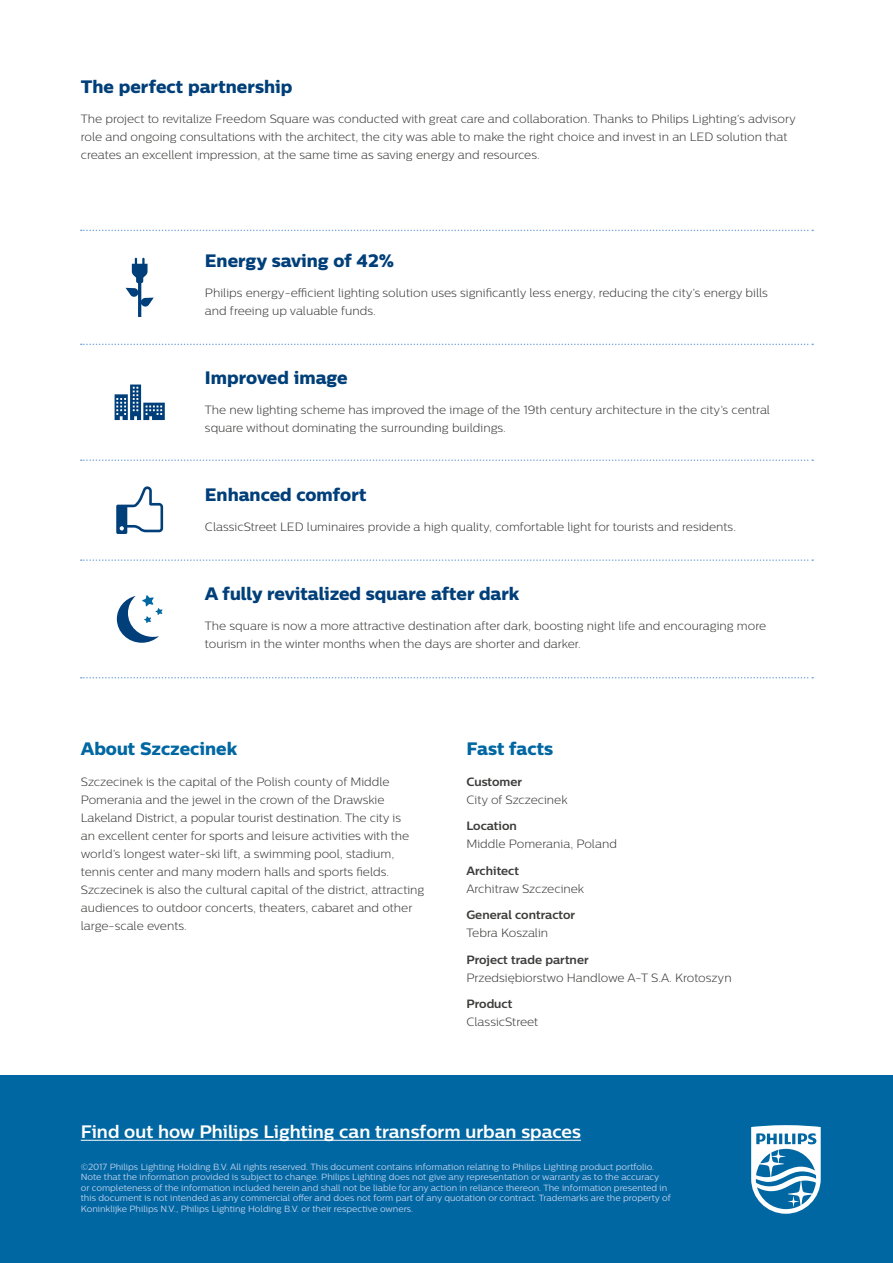
<style>
.page{position:relative;width:893px;height:1263px;background:#fff}
.page>*{position:absolute;margin:0;border:0;box-sizing:border-box;transform-origin:0 0}
.t1{font:18px "Centrale Sans X Bold";color:#003f79}
.t2{font:700 18px "Centrale Sans";color:#fff}
.t3{font:18px "Centrale Sans X Bold";color:#0067a2}
.t4{font:300 12px/18px "Centrale Sans";color:#3c3c3b}
.t5{font:700 12px "Centrale Sans";color:#3c3c3b}
.t6{font:9px/10.5px "Centrale Sans";color:#bccfec}
</style>
<div class="page">
<div style="left:0;top:1076px;width:893px;height:187px;background:#0067a2"></div>
<svg style="left:751px;top:1125px;width:70px;height:89px"></svg>
<svg style="left:117px;top:595px;width:46px;height:48px"></svg>
<svg style="left:115px;top:384px;width:50px;height:36px"></svg>
<svg style="left:126px;top:258px;width:28px;height:59px"></svg>
<svg style="left:116px;top:486px;width:47px;height:48px"></svg>
<hr style="left:81px;top:1140px;width:500px;height:1px;background:#fff">
<svg style="left:81px;top:230px;width:732px;height:1px"></svg>
<svg style="left:81px;top:344px;width:732px;height:1px"></svg>
<svg style="left:81px;top:459px;width:732px;height:2px"></svg>
<svg style="left:81px;top:559px;width:732px;height:2px"></svg>
<svg style="left:81px;top:677px;width:732px;height:1px"></svg>
<h1 class="t1" style="left:81px;top:75px;width:213px">The perfect partnership</h1>
<p class="t4" style="left:81px;top:110px;width:717px">The project to revitalize Freedom Square was conducted with great care and collaboration. Thanks to Philips Lighting’s advisory role and ongoing consultations with the architect, the city was able to make the right choice and invest in an LED solution that creates an excellent impression, at the same time as saving energy and resources.</p>
<h1 class="t1" style="left:205px;top:249px;width:191px">Energy saving of 42%</h1>
<p class="t4" style="left:205px;top:284px;width:564px">Philips energy-efficient lighting solution uses significantly less energy, reducing the city’s energy bills and freeing up valuable funds.</p>
<h1 class="t1" style="left:205px;top:366px;width:144px">Improved image</h1>
<p class="t4" style="left:205px;top:401px;width:567px">The new lighting scheme has improved the image of the 19th century architecture in the city’s central square without dominating the surrounding buildings.</p>
<h1 class="t1" style="left:205px;top:483px;width:163px">Enhanced comfort</h1>
<p class="t4" style="left:205px;top:518px;width:533px">ClassicStreet LED luminaires provide a high quality, comfortable light for tourists and residents.</p>
<h1 class="t1" style="left:205px;top:582px;width:316px">A fully revitalized square after dark</h1>
<p class="t4" style="left:205px;top:617px;width:563px">The square is now a more attractive destination after dark, boosting night life and encouraging more tourism in the winter months when the days are shorter and darker.</p>
<h1 class="t3" style="left:81px;top:737px;width:158px">About Szczecinek</h1>
<p class="t4" style="left:81px;top:772px;width:345px">Szczecinek is the capital of the Polish county of Middle Pomerania and the jewel in the crown of the Drawskie Lakeland District, a popular tourist destination. The city is<br>an excellent center for sports and leisure activities with the world’s longest water-ski lift, a swimming pool, stadium, tennis center and many modern halls and sports fields.<br>Szczecinek is also the cultural capital of the district, attracting audiences to outdoor concerts, theaters, cabaret and other large-scale events.</p>
<h1 class="t3" style="left:466px;top:737px;width:88px">Fast facts</h1>
<p class="t5" style="left:466px;top:774px;width:57px">Customer</p>
<p class="t4" style="left:466px;top:790px;width:103px">City of Szczecinek</p>
<p class="t5" style="left:466px;top:818px;width:52px">Location</p>
<p class="t4" style="left:466px;top:835px;width:152px">Middle Pomerania, Poland</p>
<p class="t5" style="left:466px;top:863px;width:54px">Architect</p>
<p class="t4" style="left:466px;top:879px;width:119px">Architraw Szczecinek</p>
<p class="t5" style="left:466px;top:907px;width:110px">General contractor</p>
<p class="t4" style="left:466px;top:924px;width:83px">Tebra Koszalin</p>
<p class="t5" style="left:466px;top:952px;width:124px">Project trade partner</p>
<p class="t4" style="left:466px;top:968px;width:267px">Przedsiębiorstwo Handlowe A-T S.A. Krotoszyn</p>
<p class="t5" style="left:466px;top:997px;width:48px">Product</p>
<p class="t4" style="left:466px;top:1013px;width:73px">ClassicStreet</p>
<h1 class="t2" style="left:81px;top:1121px;width:502px">Find out how Philips Lighting can transform urban spaces</h1>
<p class="t6" style="left:81px;top:1161px;width:592px">©2017 Philips Lighting Holding B.V. All rights reserved. This document contains information relating to Philips Lighting product portfolio.<br>Note that the information provided is subject to change. Philips Lighting does not give any representation or warranty as to the accuracy<br>or completeness of the information included herein and shall not be liable for any action in reliance thereon. The information presented in this document is not intended as any commercial offer and does not form part of any quotation or contract. Trademarks are the property of Koninklijke Philips N.V., Philips Lighting Holding B.V. or their respective owners.</p>
</div>
